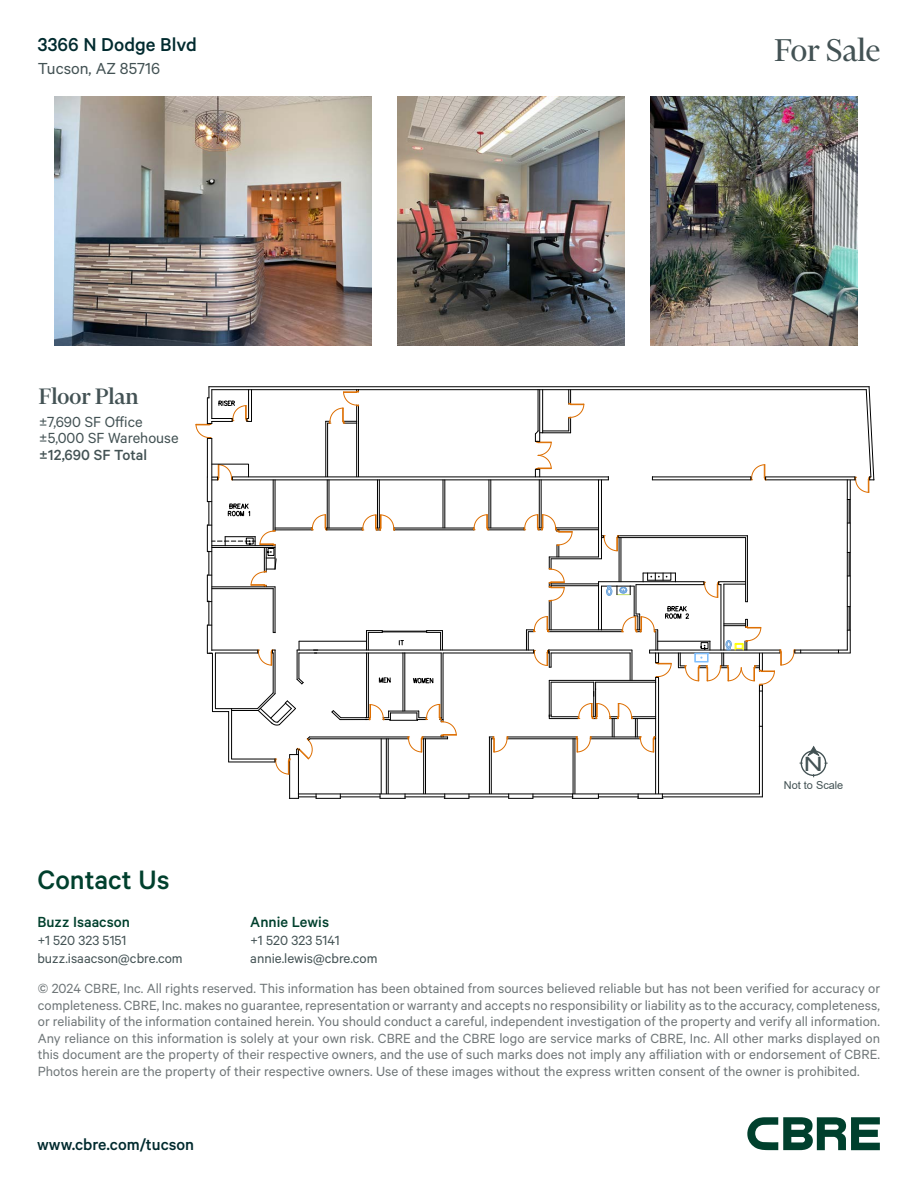
<style>
.page{position:relative;width:918px;height:1188px;background:#fff}
.page>*{position:absolute;margin:0;border:0;box-sizing:border-box;transform-origin:0 0}
.t1{font:36px "Financier Display";color:#435254}
.t2{font:500 30px "Calibre";color:#00402d}
.t3{font:500 25.5px "Financier Display";color:#435254}
.t4{font:500 21px "Calibre";color:#002a2e}
.t5{font:19.8px "Arial";color:#435254;scale:1.33 1}
.t6{font:500 18px "Calibre";color:#002a2e}
.t7{font:18px "Calibre";color:#435254}
.t8{font:16.5px/16.5px "Calibre";color:#435254}
.t9{font:500 16.5px "Calibre";color:#00402d}
.t10{font:500 16.5px "Calibre";color:#435254}
.t11{font:15px/16.5px "Calibre";color:#6f7678;text-align:justify}
.t12{font:15px/18px "Calibre";color:#435254}
.t13{font:10.95px "Arial";color:#435254}
</style>
<div class="page">
<svg style="left:747px;top:1117px;width:133px;height:33px"></svg>
<div style="left:801px;top:750px;width:25px;height:26px;border:1px solid #435254;border-radius:50%"></div>
<svg style="left:807px;top:746px;width:12px;height:10px"></svg>
<img style="left:55px;top:96px;width:317px;height:249px">
<img style="left:398px;top:96px;width:226px;height:249px">
<img style="left:650px;top:96px;width:207px;height:249px">
<hr style="left:340px;top:797px;width:40px;height:1px;background:#000">
<hr style="left:405px;top:797px;width:40px;height:1px;background:#000">
<hr style="left:469px;top:797px;width:40px;height:1px;background:#000">
<hr style="left:533px;top:797px;width:40px;height:1px;background:#000">
<hr style="left:598px;top:797px;width:40px;height:1px;background:#000">
<hr style="left:298px;top:750px;width:1px;height:48px;background:#000">
<hr style="left:423px;top:739px;width:1px;height:55px;background:#000">
<hr style="left:425px;top:739px;width:1px;height:55px;background:#000">
<hr style="left:388px;top:739px;width:1px;height:55px;background:#000">
<hr style="left:386px;top:739px;width:1px;height:55px;background:#000">
<hr style="left:381px;top:739px;width:1px;height:55px;background:#000">
<hr style="left:489px;top:737px;width:1px;height:57px;background:#000">
<hr style="left:491px;top:739px;width:1px;height:55px;background:#000">
<hr style="left:573px;top:739px;width:1px;height:55px;background:#000">
<hr style="left:575px;top:739px;width:1px;height:55px;background:#000">
<hr style="left:228px;top:712px;width:1px;height:50px;background:#000">
<hr style="left:212px;top:653px;width:1px;height:59px;background:#000">
<hr style="left:215px;top:653px;width:1px;height:55px;background:#000">
<hr style="left:231px;top:709px;width:1px;height:50px;background:#000">
<hr style="left:289px;top:755px;width:1px;height:43px;background:#000">
<hr style="left:762px;top:685px;width:1px;height:112px;background:#000">
<hr style="left:850px;top:480px;width:1px;height:173px;background:#000">
<hr style="left:251px;top:390px;width:1px;height:31px;background:#000">
<hr style="left:212px;top:438px;width:1px;height:213px;background:#000">
<hr style="left:326px;top:421px;width:1px;height:56px;background:#000">
<hr style="left:327px;top:423px;width:1px;height:54px;background:#000">
<hr style="left:356px;top:405px;width:1px;height:72px;background:#000">
<hr style="left:358px;top:405px;width:1px;height:72px;background:#000">
<hr style="left:327px;top:480px;width:1px;height:48px;background:#000">
<hr style="left:275px;top:650px;width:1px;height:44px;background:#000">
<hr style="left:329px;top:480px;width:1px;height:48px;background:#000">
<hr style="left:377px;top:480px;width:1px;height:48px;background:#000">
<hr style="left:379px;top:480px;width:1px;height:48px;background:#000">
<hr style="left:541px;top:480px;width:1px;height:48px;background:#000">
<hr style="left:598px;top:480px;width:1px;height:77px;background:#000">
<hr style="left:601px;top:480px;width:1px;height:79px;background:#000">
<hr style="left:539px;top:480px;width:1px;height:48px;background:#000">
<hr style="left:491px;top:480px;width:1px;height:48px;background:#000">
<hr style="left:489px;top:480px;width:1px;height:48px;background:#000">
<hr style="left:445px;top:480px;width:1px;height:48px;background:#000">
<hr style="left:443px;top:480px;width:1px;height:48px;background:#000">
<hr style="left:273px;top:653px;width:1px;height:40px;background:#000">
<hr style="left:847px;top:480px;width:1px;height:170px;background:#000">
<hr style="left:759px;top:685px;width:1px;height:109px;background:#000">
<hr style="left:662px;top:797px;width:100px;height:1px;background:#000">
<hr style="left:298px;top:794px;width:461px;height:1px;background:#000">
<hr style="left:507px;top:739px;width:71px;height:1px;background:#000">
<hr style="left:310px;top:739px;width:99px;height:1px;background:#000">
<hr style="left:507px;top:737px;width:70px;height:1px;background:#000">
<hr style="left:309px;top:737px;width:100px;height:1px;background:#000">
<svg style="left:638px;top:794px;width:25px;height:5px"></svg>
<svg style="left:572px;top:794px;width:27px;height:5px"></svg>
<svg style="left:508px;top:794px;width:26px;height:5px"></svg>
<svg style="left:444px;top:794px;width:26px;height:5px"></svg>
<svg style="left:380px;top:794px;width:26px;height:5px"></svg>
<svg style="left:289px;top:794px;width:52px;height:5px"></svg>
<hr style="left:229px;top:762px;width:46px;height:1px;background:#000">
<hr style="left:232px;top:759px;width:44px;height:1px;background:#000">
<hr style="left:795px;top:650px;width:52px;height:1px;background:#000">
<hr style="left:314px;top:650px;width:220px;height:1px;background:#000">
<hr style="left:299px;top:641px;width:68px;height:1px;background:#000">
<hr style="left:795px;top:653px;width:55px;height:1px;background:#000">
<hr style="left:443px;top:653px;width:91px;height:1px;background:#000">
<hr style="left:314px;top:653px;width:127px;height:1px;background:#000">
<hr style="left:766px;top:480px;width:89px;height:1px;background:#000">
<hr style="left:652px;top:480px;width:99px;height:1px;background:#000">
<hr style="left:232px;top:480px;width:377px;height:1px;background:#000">
<hr style="left:488px;top:530px;width:37px;height:1px;background:#000">
<hr style="left:394px;top:530px;width:80px;height:1px;background:#000">
<hr style="left:326px;top:530px;width:37px;height:1px;background:#000">
<hr style="left:275px;top:530px;width:38px;height:1px;background:#000">
<hr style="left:488px;top:528px;width:36px;height:1px;background:#000">
<hr style="left:394px;top:528px;width:80px;height:1px;background:#000">
<hr style="left:326px;top:528px;width:37px;height:1px;background:#000">
<hr style="left:275px;top:528px;width:37px;height:1px;background:#000">
<hr style="left:766px;top:477px;width:89px;height:1px;background:#000">
<hr style="left:652px;top:477px;width:99px;height:1px;background:#000">
<hr style="left:232px;top:477px;width:377px;height:1px;background:#000">
<hr style="left:209px;top:386px;width:660px;height:1px;background:#000">
<hr style="left:212px;top:389px;width:654px;height:1px;background:#000">
<svg style="left:855px;top:386px;width:19px;height:107px"></svg>
<svg style="left:847px;top:606px;width:3px;height:25px"></svg>
<svg style="left:847px;top:552px;width:3px;height:25px"></svg>
<svg style="left:847px;top:499px;width:3px;height:25px"></svg>
<hr style="left:655px;top:677px;width:1px;height:117px;background:#000">
<hr style="left:658px;top:677px;width:1px;height:117px;background:#000">
<svg style="left:489px;top:737px;width:19px;height:15px"></svg>
<svg style="left:275px;top:736px;width:38px;height:39px"></svg>
<svg style="left:311px;top:514px;width:17px;height:17px"></svg>
<svg style="left:362px;top:514px;width:33px;height:17px"></svg>
<svg style="left:473px;top:514px;width:16px;height:17px"></svg>
<hr style="left:443px;top:653px;width:1px;height:69px;background:#000">
<hr style="left:405px;top:653px;width:1px;height:58px;background:#000">
<hr style="left:403px;top:653px;width:1px;height:58px;background:#000">
<hr style="left:368px;top:653px;width:1px;height:65px;background:#000">
<hr style="left:366px;top:653px;width:1px;height:65px;background:#000">
<hr style="left:441px;top:653px;width:1px;height:69px;background:#000">
<svg style="left:379px;top:677px;width:12px;height:6px"></svg>
<svg style="left:413px;top:677px;width:20px;height:7px"></svg>
<svg style="left:366px;top:630px;width:17px;height:20px"></svg>
<svg style="left:426px;top:630px;width:17px;height:20px"></svg>
<hr style="left:207px;top:438px;width:1px;height:39px;background:#000">
<svg style="left:296px;top:641px;width:22px;height:44px"></svg>
<svg style="left:213px;top:692px;width:83px;height:33px"></svg>
<svg style="left:331px;top:704px;width:126px;height:48px"></svg>
<svg style="left:399px;top:640px;width:4px;height:5px"></svg>
<hr style="left:382px;top:631px;width:45px;height:1px;background:#000">
<hr style="left:382px;top:632px;width:45px;height:1px;background:#000">
<svg style="left:524px;top:514px;width:277px;height:238px"></svg>
<svg style="left:751px;top:464px;width:16px;height:17px"></svg>
<svg style="left:535px;top:390px;width:49px;height:87px"></svg>
<svg style="left:196px;top:387px;width:55px;height:52px"></svg>
<svg style="left:326px;top:390px;width:33px;height:34px"></svg>
<svg style="left:207px;top:464px;width:70px;height:202px"></svg>
<h3 class="t4" style="left:38px;top:33px;width:161px">3366 N Dodge Blvd</h3>
<p class="t7" style="left:38px;top:58px;width:124px">Tucson, AZ 85716</p>
<h3 class="t3" style="left:39px;top:383px;width:101px">Floor Plan</h3>
<p class="t8" style="left:39px;top:413px;width:141px">±7,690 SF Office ±5,000 SF Warehouse</p>
<p class="t10" style="left:39px;top:445px;width:110px">±12,690 SF Total</p>
<h2 class="t2" style="left:37px;top:862px;width:134px">Contact Us</h2>
<p class="t9" style="left:37px;top:912px;width:94px">Buzz Isaacson</p>
<p class="t12" style="left:37px;top:931px;width:147px">+1 520 323 5151 buzz.isaacson@cbre.com</p>
<p class="t9" style="left:250px;top:912px;width:80px">Annie Lewis</p>
<p class="t12" style="left:250px;top:931px;width:129px">+1 520 323 5141 annie.lewis@cbre.com</p>
<h1 class="t1" style="left:775px;top:32px;width:107px">For Sale</h1>
<h3 class="t5" style="left:804px;top:750px;width:16px">N</h3>
<p class="t13" style="left:784px;top:778px;width:61px">Not to Scale</p>
<p class="t11" style="left:38px;top:980px;width:844px">© 2024 CBRE, Inc. All rights reserved. This information has been obtained from sources believed reliable but has not been verified for accuracy or completeness. CBRE, Inc. makes no guarantee, representation or warranty and accepts no responsibility or liability as to the accuracy, completeness, or reliability of the information contained herein. You should conduct a careful, independent investigation of the property and verify all information.<br>Any reliance on this information is solely at your own risk. CBRE and the CBRE logo are service marks of CBRE, Inc. All other marks displayed on this document are the property of their respective owners, and the use of such marks does not imply any affiliation with or endorsement of CBRE.<br>Photos herein are the property of their respective owners. Use of these images without the express written consent of the owner is prohibited.</p>
<p class="t6" style="left:37px;top:1134px;width:158px">www.cbre.com/tucson</p>
</div>
